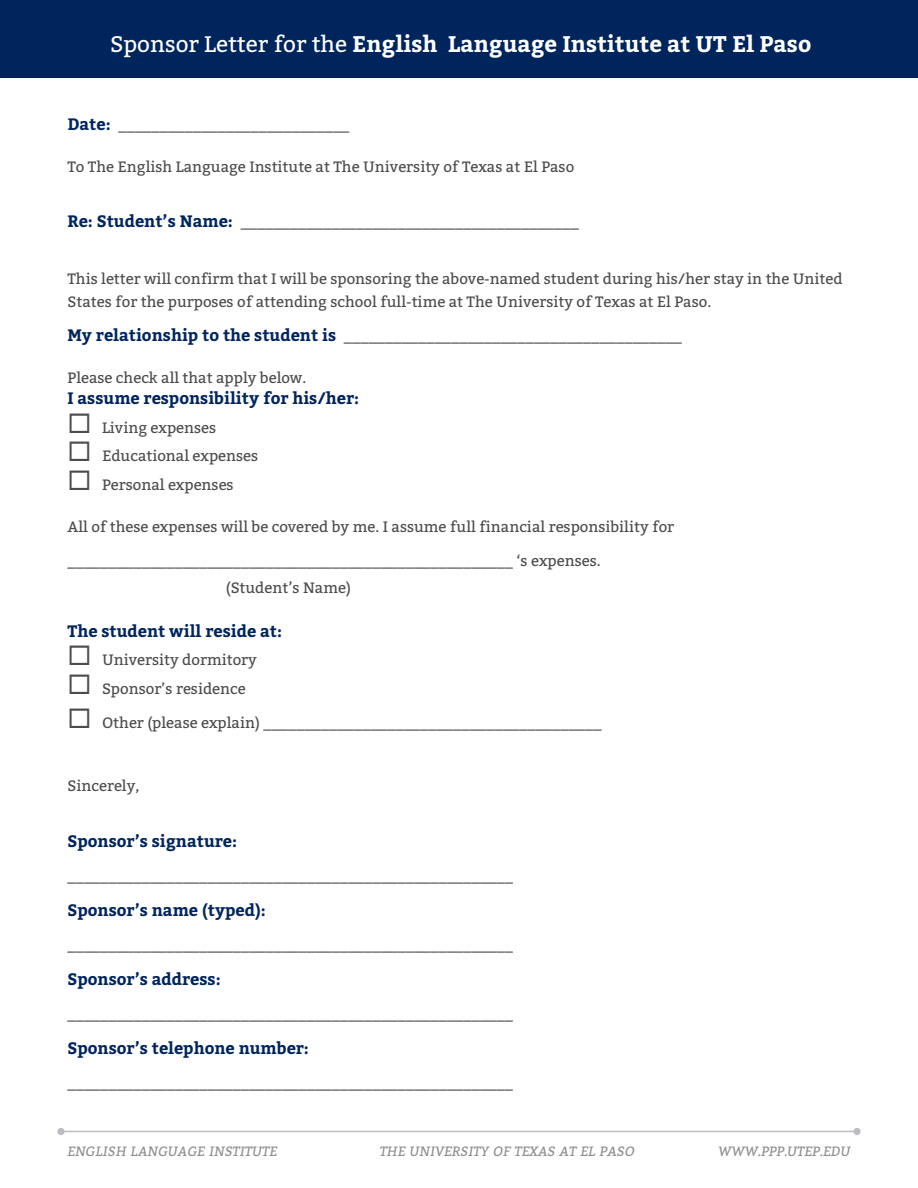
<style>
.page{position:relative;width:918px;height:1188px;background:#fff}
.page>*{position:absolute;margin:0;border:0;box-sizing:border-box;transform-origin:0 0}
.t1{font:700 22.5px "Bitter";color:#fff}
.t2{font:700 16.5px "Bitter";color:#808285}
.t3{font:700 16.5px "Bitter";color:#00255d}
.t4{font:15px/22.5px "Bitter";color:#4b4c4d}
.t5{font:italic 13.5px "Bitter";color:#8f8f92}
.s1{font-weight:400}
.s2{color:#00255d}
.s3{font-weight:400;font-size:15px;color:#4b4c4d}
.s4{color:#4b4c4d}
</style>
<div class="page">
<svg style="left:57px;top:1128px;width:804px;height:7px"></svg>
<div style="left:0;top:0;width:918px;height:77px;background:#00255d"></div>
<h1 class="t1" style="left:110px;top:31px;width:703px"><span class="s1">Sponsor Letter for the</span> English Language Institute at UT El Paso</h1>
<p class="t2" style="left:68px;top:114px;width:284px"><span class="s2">Date:</span> ____________________________</p>
<p class="t4" style="left:68px;top:155px;width:508px">To The English Language Institute at The University of Texas at El Paso</p>
<p class="t2" style="left:68px;top:211px;width:513px"><span class="s2">Re: Student’s Name:</span> _________________________________________</p>
<p class="t4" style="left:68px;top:268px;width:777px">This letter will confirm that I will be sponsoring the above-named student during his/her stay in the United<br>States for the purposes of attending school full-time at The University of Texas at El Paso.</p>
<p class="t2" style="left:68px;top:325px;width:616px"><span class="s2">My relationship to the student is</span> _________________________________________</p>
<p class="t4" style="left:68px;top:367px;width:240px">Please check all that apply below.</p>
<p class="t3" style="left:68px;top:388px;width:293px">I assume responsibility for his/her:</p>
<p class="t4" style="left:68px;top:416px;width:150px">◻ Living expenses</p>
<p class="t4" style="left:68px;top:445px;width:192px">◻ Educational expenses</p>
<p class="t4" style="left:68px;top:473px;width:168px">◻ Personal expenses</p>
<p class="t4" style="left:68px;top:515px;width:608px">All of these expenses will be covered by me. I assume full financial responsibility for</p>
<p class="t2" style="left:68px;top:550px;width:535px">______________________________________________________ <span class="s3">‘s expenses.</span></p>
<p class="t4" style="left:226px;top:577px;width:127px">(Student’s Name)</p>
<p class="t3" style="left:68px;top:621px;width:216px">The student will reside at:</p>
<p class="t4" style="left:68px;top:649px;width:191px">◻ University dormitory</p>
<p class="t4" style="left:68px;top:677px;width:180px">◻ Sponsor’s residence</p>
<p class="t2" style="left:68px;top:712px;width:536px"><span class="s4">◻</span> <span class="s3">Other (please explain)</span> _________________________________________</p>
<p class="t4" style="left:68px;top:775px;width:73px">Sincerely,</p>
<p class="t3" style="left:68px;top:831px;width:171px">Sponsor’s signature:</p>
<p class="t2" style="left:68px;top:865px;width:447px">______________________________________________________</p>
<p class="t3" style="left:68px;top:900px;width:200px">Sponsor’s name (typed):</p>
<p class="t2" style="left:68px;top:934px;width:447px">______________________________________________________</p>
<p class="t3" style="left:68px;top:969px;width:155px">Sponsor’s address:</p>
<p class="t2" style="left:68px;top:1003px;width:447px">______________________________________________________</p>
<p class="t3" style="left:68px;top:1038px;width:243px">Sponsor’s telephone number:</p>
<p class="t2" style="left:68px;top:1072px;width:447px">______________________________________________________</p>
<p class="t5" style="left:68px;top:1141px;width:211px">ENGLISH LANGUAGE INSTITUTE</p>
<p class="t5" style="left:380px;top:1141px;width:257px">THE UNIVERSITY OF TEXAS AT EL PASO</p>
<p class="t5" style="left:718px;top:1141px;width:134px">WWW.PPP.UTEP.EDU</p>
</div>
